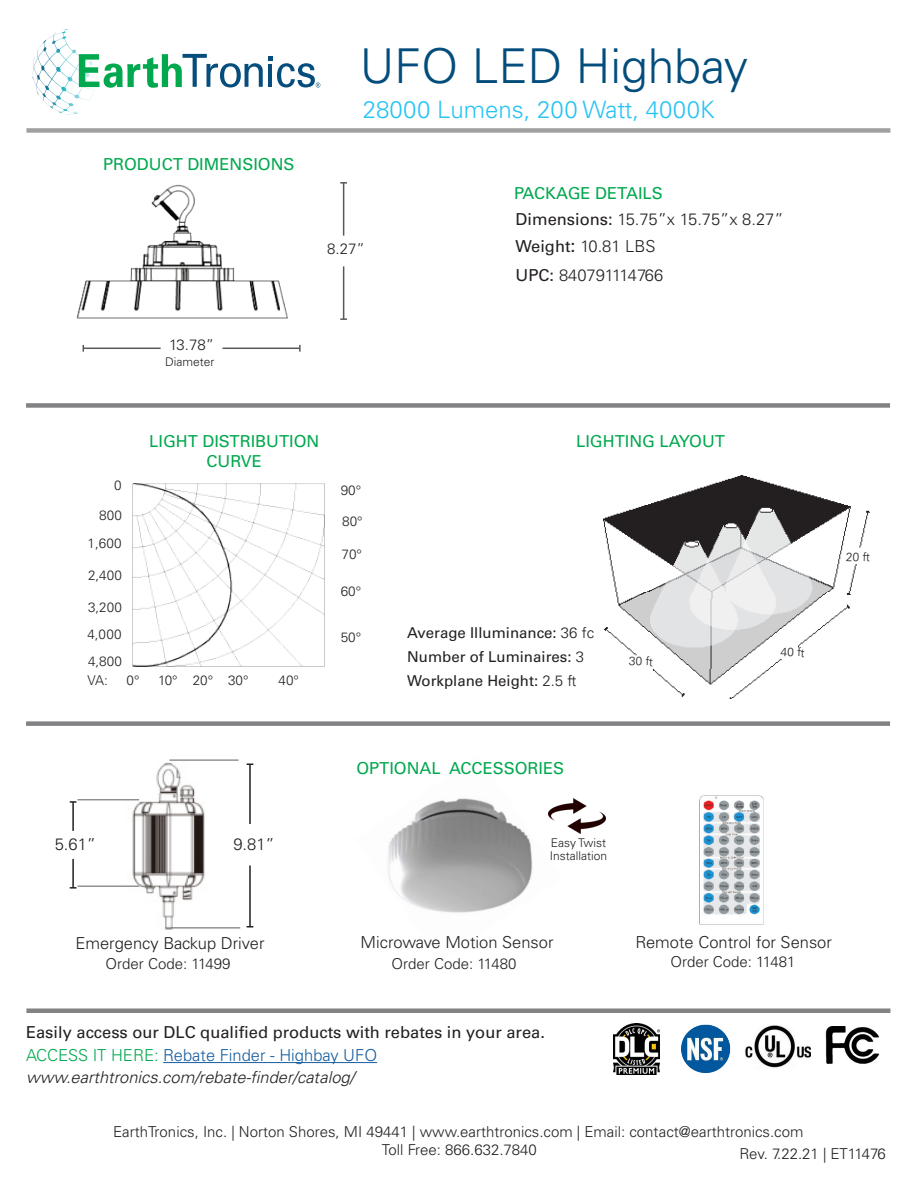
<style>
.page{position:relative;width:918px;height:1188px;background:#fff}
.page>*{position:absolute;margin:0;border:0;box-sizing:border-box;transform-origin:0 0}
.t1{font:300 48px "Univers LT Std";color:#034d7c}
.t2{font:300 24px "Univers LT Std";color:#27c3f3}
.t3{font:300 16.5px "Univers LT Std";color:#231f20}
.t4{font:16.5px/19.8px "Univers LT Std";color:#00a84e;text-align:center}
.t5{font:16.5px "Univers LT Std";color:#231f20}
.t6{font:italic 300 16.5px "Univers LT Std";color:#231f20}
.t7{font:300 16.5px "Univers LT Std";color:#175d9e}
.t8{font:300 15px "Univers LT Std";color:#231f20}
.t9{font:15px "Univers LT Std";color:#231f20}
.t10{font:300 15px "Univers LT Std";letter-spacing:-.02em;color:#231f20}
.t11{font:300 13.5px "Univers LT Std";color:#231f20}
.t12{font:300 12px "Univers LT Std";color:#231f20}
.s1{font-weight:400}
.s2{font-weight:400;font-size:18px}
.s3{font-weight:300}
.s4{color:#00a84e}
</style>
<div class="page">
<img style="left:825px;top:1026px;width:55px;height:38px">
<img style="left:745px;top:1025px;width:65px;height:43px">
<img style="left:681px;top:1024px;width:50px;height:49px">
<img style="left:614px;top:1024px;width:46px;height:51px">
<svg style="left:33px;top:29px;width:34px;height:47px"></svg>
<svg style="left:79px;top:54px;width:241px;height:34px"></svg>
<div style="left:26px;top:128px;width:864px;height:5px;background:#a1a0a2"></div>
<div style="left:26px;top:1008px;width:864px;height:5px;background:#828284"></div>
<div style="left:26px;top:721px;width:864px;height:5px;background:#828284"></div>
<div style="left:26px;top:403px;width:864px;height:5px;background:#828284"></div>
<hr style="left:163px;top:1062px;width:214px;height:1px;background:#175d9e">
<hr style="left:343px;top:183px;width:1px;height:53px;background:#231f20">
<svg style="left:340px;top:182px;width:7px;height:2px"></svg>
<hr style="left:83px;top:348px;width:78px;height:1px;background:#231f20">
<hr style="left:343px;top:266px;width:1px;height:53px;background:#231f20">
<svg style="left:340px;top:318px;width:7px;height:2px"></svg>
<hr style="left:223px;top:348px;width:77px;height:1px;background:#231f20">
<svg style="left:299px;top:345px;width:2px;height:7px"></svg>
<img style="left:603px;top:476px;width:267px;height:223px">
<img style="left:132px;top:483px;width:192px;height:183px">
<img style="left:388px;top:798px;width:145px;height:115px">
<img style="left:88px;top:759px;width:127px;height:171px">
<hr style="left:78px;top:799px;width:61px;height:1px;background:#6d6e71">
<hr style="left:78px;top:886px;width:61px;height:1px;background:#6d6e71">
<hr style="left:249px;top:764px;width:2px;height:60px;background:#231f20">
<hr style="left:72px;top:802px;width:2px;height:29px;background:#231f20">
<hr style="left:72px;top:859px;width:2px;height:29px;background:#231f20">
<hr style="left:249px;top:865px;width:2px;height:62px;background:#231f20">
<img style="left:699px;top:795px;width:65px;height:130px">
<hr style="left:171px;top:927px;width:69px;height:1px;background:#6d6e71">
<img style="left:548px;top:799px;width:57px;height:34px">
<hr style="left:169px;top:760px;width:70px;height:1px;background:#6d6e71">
<img style="left:76px;top:184px;width:212px;height:135px">
<p class="t4" style="left:103px;top:154px;width:193px">PRODUCT DIMENSIONS</p>
<p class="t8" style="left:169px;top:336px;width:47px">13.78”</p>
<p class="t12" style="left:165px;top:354px;width:51px">Diameter</p>
<p class="t1" style="left:360px;top:37px;width:390px">UFO LED Highbay</p>
<p class="t2" style="left:363px;top:95px;width:353px">28000 Lumens, 200 Watt, 4000K</p>
<p class="t8" style="left:327px;top:240px;width:39px">8.27”</p>
<p class="t4" style="left:514px;top:183px;width:150px">PACKAGE DETAILS</p>
<p class="t3" style="left:516px;top:210px;width:269px"><span class="s1">Dimensions:</span> 15.75”x 15.75”x 8.27”</p>
<p class="t3" style="left:516px;top:237px;width:141px"><span class="s1">Weight</span><span class="s2">:</span> 10.81 LBS</p>
<p class="t3" style="left:516px;top:265px;width:149px"><span class="s1">UPC:</span> 840791114766</p>
<p class="t4" style="left:149px;top:432px;width:172px">LIGHT DISTRIBUTION<br>CURVE</p>
<p class="t4" style="left:576px;top:432px;width:150px">LIGHTING LAYOUT</p>
<p class="t11" style="left:114px;top:477px;width:9px">0</p>
<p class="t11" style="left:99px;top:507px;width:24px">800</p>
<p class="t11" style="left:88px;top:535px;width:36px">1,600</p>
<p class="t11" style="left:88px;top:567px;width:36px">2,400</p>
<p class="t11" style="left:88px;top:599px;width:36px">3,200</p>
<p class="t11" style="left:87px;top:626px;width:36px">4,000</p>
<p class="t11" style="left:88px;top:653px;width:36px">4,800</p>
<p class="t11" style="left:341px;top:482px;width:22px">90°</p>
<p class="t11" style="left:342px;top:513px;width:22px">80°</p>
<p class="t11" style="left:342px;top:546px;width:22px">70°</p>
<p class="t11" style="left:341px;top:583px;width:22px">60°</p>
<p class="t11" style="left:341px;top:629px;width:22px">50°</p>
<p class="t9" style="left:407px;top:624px;width:188px">Average Illuminance: <span class="s3">36 fc</span></p>
<p class="t9" style="left:407px;top:648px;width:178px">Number of Luminaires: <span class="s3">3</span></p>
<p class="t12" style="left:629px;top:653px;width:26px;rotate:3deg">30 ft</p>
<p class="t12" style="left:781px;top:644px;width:26px;rotate:3deg">40 ft</p>
<p class="t11" style="left:88px;top:672px;width:22px">VA:</p>
<p class="t11" style="left:127px;top:672px;width:14px">0°</p>
<p class="t11" style="left:158px;top:672px;width:92px">10° 20° 30°</p>
<p class="t11" style="left:279px;top:672px;width:22px">40°</p>
<p class="t9" style="left:407px;top:672px;width:171px">Workplane Height: <span class="s3">2.5 ft</span></p>
<p class="t3" style="left:55px;top:834px;width:43px">5.61”</p>
<p class="t3" style="left:233px;top:834px;width:43px">9.81”</p>
<p class="t4" style="left:356px;top:758px;width:209px">OPTIONAL ACCESSORIES</p>
<p class="t12" style="left:551px;top:835px;width:57px">Easy Twist</p>
<p class="t12" style="left:550px;top:849px;width:59px">Installation</p>
<p class="t12" style="left:846px;top:549px;width:26px;rotate:3deg">20 ft</p>
<p class="t3" style="left:75px;top:934px;width:191px">Emergency Backup Driver</p>
<p class="t3" style="left:361px;top:932px;width:195px">Microwave Motion Sensor</p>
<p class="t8" style="left:106px;top:955px;width:127px">Order Code: 11499</p>
<p class="t8" style="left:391px;top:955px;width:127px">Order Code: 11480</p>
<p class="t3" style="left:635px;top:933px;width:198px">Remote Control for Sensor</p>
<p class="t8" style="left:670px;top:953px;width:127px">Order Code: 11481</p>
<p class="t5" style="left:26px;top:1023px;width:520px">Easily access our DLC qualified products with rebates in your area.</p>
<p class="t7" style="left:26px;top:1045px;width:353px"><span class="s4">ACCESS IT HERE:</span> Rebate Finder - Highbay UFO</p>
<p class="t6" style="left:26px;top:1068px;width:330px">www.earthtronics.com/rebate-finder/catalog/</p>
<p class="t8" style="left:113px;top:1123px;width:692px">EarthTronics, Inc. | Norton Shores, MI 49441 | www.earthtronics.com | Email: contact@earthtronics.com</p>
<p class="t8" style="left:382px;top:1141px;width:157px">Toll Free: 866.632.7840</p>
<p class="t10" style="left:740px;top:1145px;width:148px">Rev. 7.22.21 | ET11476</p>
</div>
